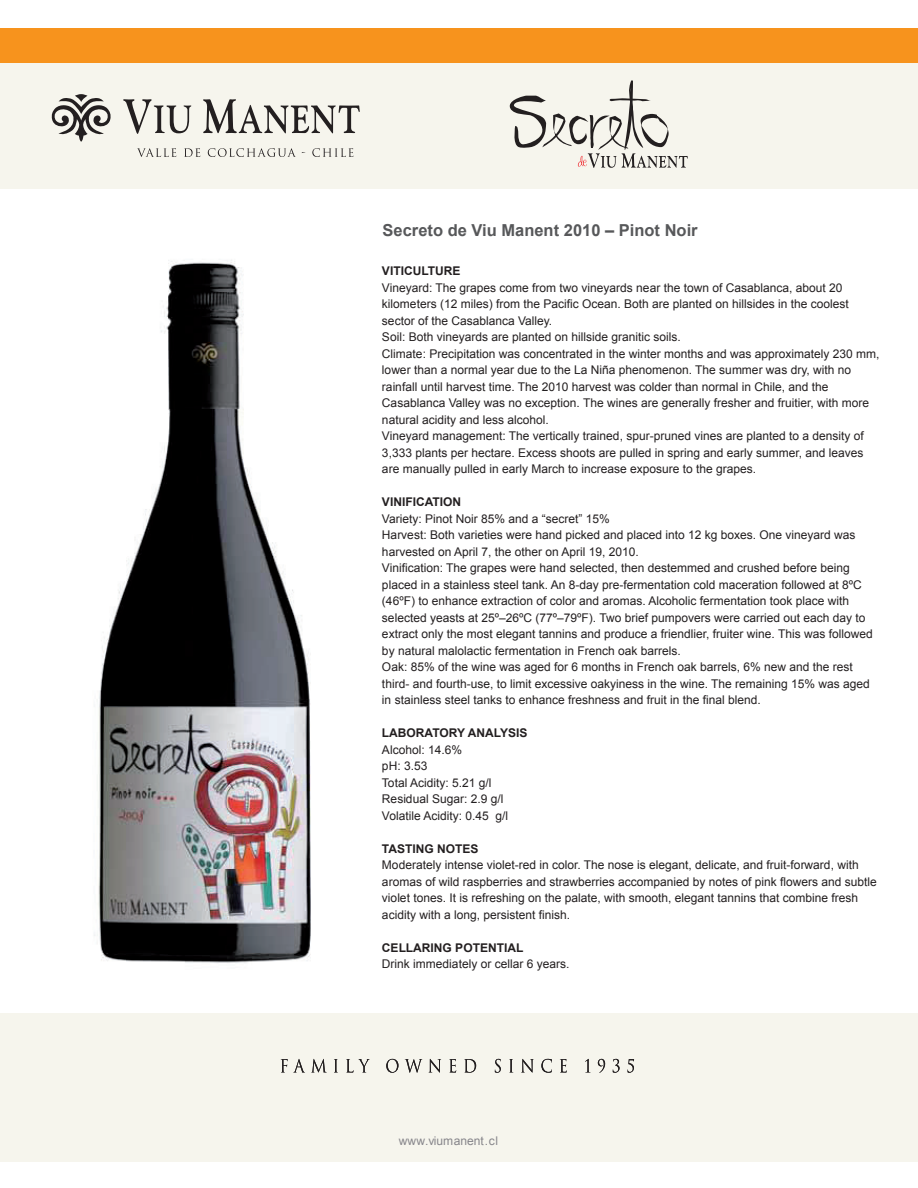
<style>
.page{position:relative;width:918px;height:1188px;background:#fff}
.page>*{position:absolute;margin:0;border:0;box-sizing:border-box;transform-origin:0 0}
.t1{font:700 16.5px "Arial";color:#57585a}
.t2{font:12px/16.5px "Arial";color:#231f20}
.t3{font:700 12px "Arial";color:#231f20}
.t4{font:12px "Arial";color:#87868b}
</style>
<div class="page">
<div style="left:0;top:28px;width:918px;height:36px;background:#f7931d"></div>
<div style="left:0;top:64px;width:918px;height:125px;background:#f6f5ed"></div>
<div style="left:0;top:1013px;width:918px;height:148px;background:#f6f5ed"></div>
<svg style="left:51px;top:94px;width:60px;height:48px"></svg>
<svg style="left:123px;top:99px;width:68px;height:35px"></svg>
<svg style="left:203px;top:99px;width:157px;height:34px"></svg>
<svg style="left:137px;top:148px;width:39px;height:9px"></svg>
<svg style="left:184px;top:148px;width:16px;height:9px"></svg>
<svg style="left:208px;top:148px;width:88px;height:9px"></svg>
<svg style="left:312px;top:148px;width:41px;height:9px"></svg>
<svg style="left:281px;top:1059px;width:23px;height:13px"></svg>
<svg style="left:312px;top:1059px;width:14px;height:13px"></svg>
<svg style="left:334px;top:1059px;width:4px;height:13px"></svg>
<svg style="left:346px;top:1059px;width:24px;height:14px"></svg>
<svg style="left:386px;top:1059px;width:12px;height:14px"></svg>
<svg style="left:405px;top:1059px;width:17px;height:14px"></svg>
<svg style="left:429px;top:1059px;width:12px;height:14px"></svg>
<svg style="left:449px;top:1059px;width:7px;height:14px"></svg>
<svg style="left:464px;top:1059px;width:12px;height:14px"></svg>
<svg style="left:495px;top:1059px;width:6px;height:14px"></svg>
<svg style="left:509px;top:1059px;width:4px;height:13px"></svg>
<svg style="left:521px;top:1059px;width:13px;height:14px"></svg>
<svg style="left:541px;top:1059px;width:11px;height:14px"></svg>
<svg style="left:560px;top:1059px;width:7px;height:14px"></svg>
<svg style="left:585px;top:1059px;width:4px;height:13px"></svg>
<svg style="left:598px;top:1059px;width:7px;height:14px"></svg>
<svg style="left:613px;top:1059px;width:7px;height:14px"></svg>
<svg style="left:628px;top:1059px;width:6px;height:14px"></svg>
<svg style="left:509px;top:80px;width:179px;height:88px"></svg>
<img style="left:94px;top:260px;width:217px;height:703px">
<h1 class="t1" style="left:383px;top:219px;width:317px">Secreto de Viu Manent 2010 – Pinot Noir</h1>
<p class="t3" style="left:382px;top:263px;width:80px">VITICULTURE</p>
<p class="t2" style="left:382px;top:280px;width:499px">Vineyard: The grapes come from two vineyards near the town of Casablanca, about 20 kilometers (12 miles) from the Pacific Ocean. Both are planted on hillsides in the coolest sector of the Casablanca Valley.<br>Soil: Both vineyards are planted on hillside granitic soils.<br>Climate: Precipitation was concentrated in the winter months and was approximately 230 mm, lower than a normal year due to the La Niña phenomenon. The summer was dry, with no rainfall until harvest time. The 2010 harvest was colder than normal in Chile, and the Casablanca Valley was no exception. The wines are generally fresher and fruitier, with more natural acidity and less alcohol.<br>Vineyard management: The vertically trained, spur-pruned vines are planted to a density of 3,333 plants per hectare. Excess shoots are pulled in spring and early summer, and leaves are manually pulled in early March to increase exposure to the grapes.</p>
<p class="t3" style="left:382px;top:494px;width:81px">VINIFICATION</p>
<p class="t2" style="left:382px;top:511px;width:492px">Variety: Pinot Noir 85% and a “secret” 15%<br>Harvest: Both varieties were hand picked and placed into 12 kg boxes. One vineyard was harvested on April 7, the other on April 19, 2010.<br>Vinification: The grapes were hand selected, then destemmed and crushed before being placed in a stainless steel tank. An 8-day pre-fermentation cold maceration followed at 8ºC (46ºF) to enhance extraction of color and aromas. Alcoholic fermentation took place with selected yeasts at 25º–26ºC (77º–79ºF). Two brief pumpovers were carried out each day to extract only the most elegant tannins and produce a friendlier, fruiter wine. This was followed by natural malolactic fermentation in French oak barrels.<br>Oak: 85% of the wine was aged for 6 months in French oak barrels, 6% new and the rest third- and fourth-use, to limit excessive oakyiness in the wine. The remaining 15% was aged in stainless steel tanks to enhance freshness and fruit in the final blend.</p>
<p class="t3" style="left:382px;top:725px;width:147px">LABORATORY ANALYSIS</p>
<p class="t2" style="left:382px;top:742px;width:128px">Alcohol: 14.6%<br>pH: 3.53<br>Total Acidity: 5.21 g/l<br>Residual Sugar: 2.9 g/l<br>Volatile Acidity: 0.45 g/l</p>
<p class="t3" style="left:382px;top:841px;width:98px">TASTING NOTES</p>
<p class="t2" style="left:382px;top:857px;width:496px">Moderately intense violet-red in color. The nose is elegant, delicate, and fruit-forward, with aromas of wild raspberries and strawberries accompanied by notes of pink flowers and subtle violet tones. It is refreshing on the palate, with smooth, elegant tannins that combine fresh acidity with a long, persistent finish.</p>
<p class="t3" style="left:382px;top:940px;width:143px">CELLARING POTENTIAL</p>
<p class="t2" style="left:382px;top:956px;width:189px">Drink immediately or cellar 6 years.</p>
<p class="t4" style="left:399px;top:1133px;width:101px">www.viumanent.cl</p>
</div>
